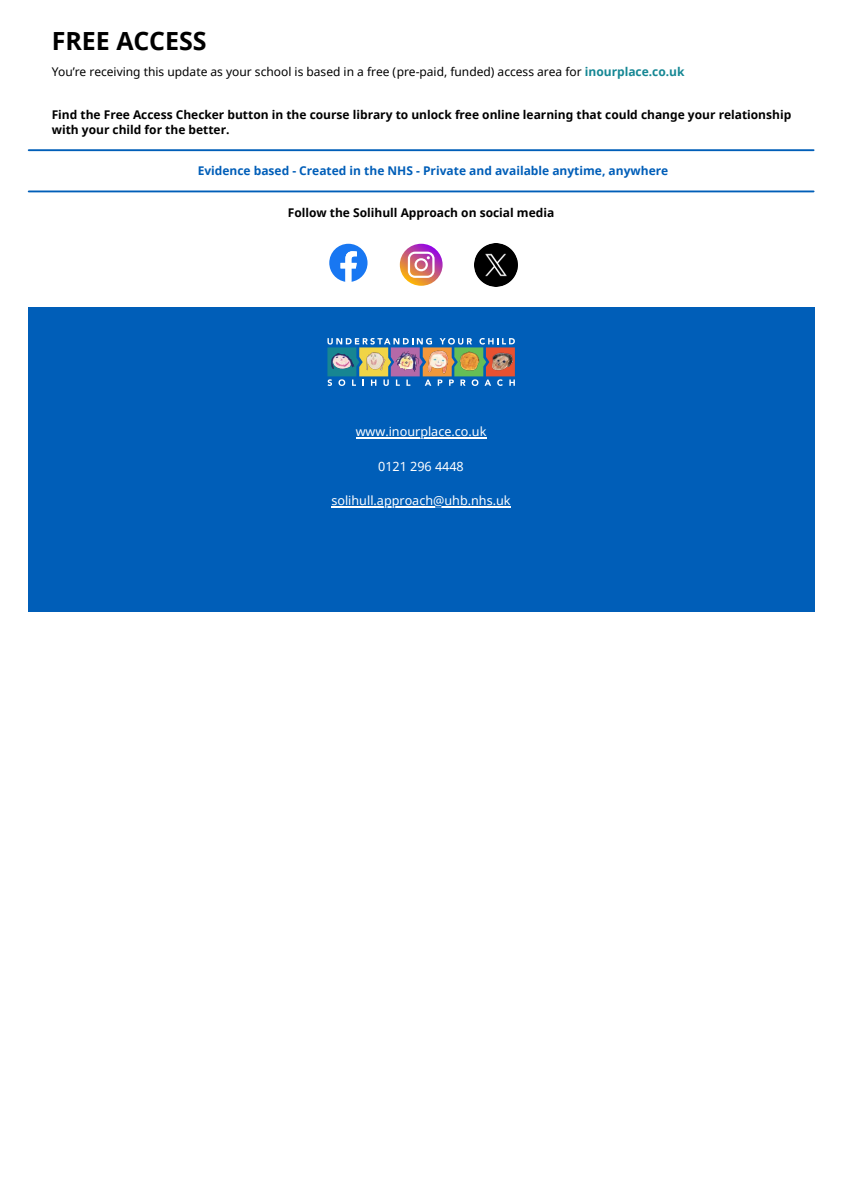
<style>
.page{position:relative;width:842px;height:1190px;background:#fff}
.page>*{position:absolute;margin:0;border:0;box-sizing:border-box;transform-origin:0 0}
.t1{font:700 25px "Noto Sans";color:#000}
.t2{font:12.6px "Noto Sans";color:#fff}
.t3{font:700 12px/15px "Noto Sans";color:#000}
.t4{font:12px "Noto Sans";color:#000}
.t5{font:700 12px "Noto Sans";color:#005eb8}
.s1{font-weight:700;color:#158794}
</style>
<div class="page">
<hr style="left:29px;top:149px;width:785px;height:2px;background:#005eb8">
<hr style="left:29px;top:190px;width:785px;height:2px;background:#005eb8">
<svg style="left:329px;top:244px;width:39px;height:38px"></svg>
<svg style="left:400px;top:244px;width:43px;height:42px"></svg>
<svg style="left:408px;top:252px;width:27px;height:26px"></svg>
<img style="left:475px;top:244px;width:42px;height:42px">
<div style="left:28px;top:308px;width:786px;height:304px;background:#005eb8"></div>
<img style="left:327px;top:338px;width:188px;height:48px">
<hr style="left:356px;top:437px;width:130px;height:1px;background:#fff">
<hr style="left:331px;top:506px;width:180px;height:1px;background:#fff">
<h1 class="t1" style="left:52px;top:23px;width:156px">FREE ACCESS</h1>
<p class="t4" style="left:52px;top:63px;width:634px">You’re receiving this update as your school is based in a free (pre-paid, funded) access area for <span class="s1">inourplace.co.uk</span></p>
<p class="t3" style="left:52px;top:106px;width:741px">Find the Free Access Checker button in the course library to unlock free online learning that could change your relationship with your child for the better.</p>
<h2 class="t5" style="left:198px;top:162px;width:472px">Evidence based - Created in the NHS - Private and available anytime, anywhere</h2>
<h2 class="t3" style="left:288px;top:205px;width:268px">Follow the Solihull Approach on social media</h2>
<p class="t2" style="left:356px;top:423px;width:132px">www.inourplace.co.uk</p>
<p class="t2" style="left:378px;top:457px;width:87px">0121 296 4448</p>
<p class="t2" style="left:331px;top:492px;width:181px">solihull.approach@uhb.nhs.uk</p>
</div>
